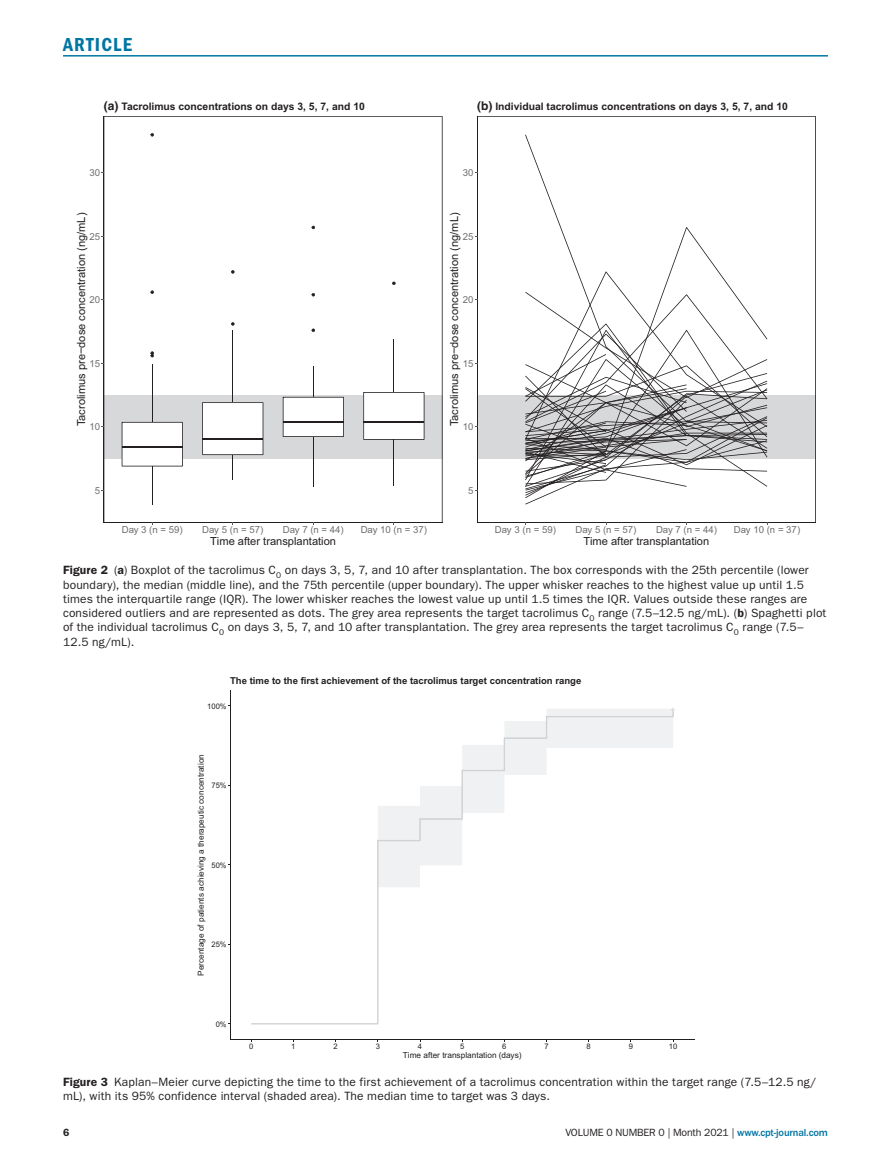
<style>
.page{position:relative;width:891px;height:1175px;background:#fff}
.page>*{position:absolute;margin:0;border:0;box-sizing:border-box;transform-origin:0 0}
.t1{font:19.5px "ITC Franklin Gothic Std Dm Cd";letter-spacing:.06em;color:#0076a3}
.t2{font:12px/14.2px "ITC Franklin Gothic Std";letter-spacing:.015em;color:#231f20}
.t3{font:11.1px "Arial";color:#231f20}
.t4{font:10.5px "ITC Franklin Gothic Std";letter-spacing:-.015em;color:#231f20}
.t5{font:600 10.5px "ITC Franklin Gothic Std";color:#231f20}
.t6{font:700 10.35px "Arial";color:#231f20}
.t7{font:9.6px "Arial";color:#6d6e71}
.t8{font:700 9.6px "Arial";color:#231f20}
.t9{font:8.85px "Arial";color:#d1d2d4}
.t10{font:8.25px "Arial";color:#231f20}
.t11{font:7.65px "Arial";color:#231f20}
.s1{font-family:"Helvetica";font-size:12px}
.s2{font-weight:600}
.s3{font-weight:500;color:#0076a3}
</style>
<div class="page">
<hr style="left:63px;top:55px;width:765px;height:2px;background:#0076a3">
<svg style="left:105px;top:116px;width:337px;height:406px"></svg>
<hr style="left:104px;top:116px;width:1px;height:406px;background:#231f20">
<hr style="left:104px;top:522px;width:338px;height:1px;background:#231f20">
<svg style="left:478px;top:116px;width:337px;height:389px"></svg>
<hr style="left:477px;top:116px;width:1px;height:406px;background:#231f20">
<hr style="left:477px;top:522px;width:338px;height:1px;background:#231f20">
<svg style="left:547px;top:709px;width:126px;height:2px"></svg>
<svg style="left:377px;top:711px;width:296px;height:312px"></svg>
<hr style="left:230px;top:690px;width:1px;height:349px;background:#231f20">
<hr style="left:230px;top:1039px;width:464px;height:1px;background:#231f20">
<h1 class="t1" style="left:63px;top:33px;width:71px">ARTICLE</h1>
<p class="t6" style="left:104px;top:99px;width:262px"><span class="s1">(a)</span> Tacrolimus concentrations on days 3, 5, 7, and 10</p>
<p class="t6" style="left:477px;top:99px;width:312px"><span class="s1">(b)</span> Individual tacrolimus concentrations on days 3, 5, 7, and 10</p>
<p class="t7" style="left:90px;top:167px;width:12px">30</p>
<p class="t7" style="left:463px;top:167px;width:12px">30</p>
<p class="t3" style="left:74px;top:426px;width:215px;rotate:-90deg">Tacrolimus pre−dose concentration (ng/mL)</p>
<p class="t7" style="left:90px;top:230px;width:12px">25</p>
<p class="t7" style="left:90px;top:293px;width:12px">20</p>
<p class="t7" style="left:90px;top:357px;width:12px">15</p>
<p class="t7" style="left:90px;top:420px;width:12px">10</p>
<p class="t3" style="left:447px;top:426px;width:215px;rotate:-90deg">Tacrolimus pre−dose concentration (ng/mL)</p>
<p class="t7" style="left:463px;top:230px;width:12px">25</p>
<p class="t7" style="left:463px;top:293px;width:12px">20</p>
<p class="t7" style="left:463px;top:357px;width:12px">15</p>
<p class="t7" style="left:463px;top:420px;width:12px">10</p>
<p class="t7" style="left:95px;top:484px;width:7px">5</p>
<p class="t7" style="left:468px;top:484px;width:7px">5</p>
<p class="t7" style="left:122px;top:523px;width:62px">Day 3 (n = 59)</p>
<p class="t7" style="left:202px;top:523px;width:62px">Day 5 (n = 57)</p>
<p class="t7" style="left:283px;top:523px;width:62px">Day 7 (n = 44)</p>
<p class="t7" style="left:361px;top:523px;width:68px">Day 10 (n = 37)</p>
<p class="t3" style="left:210px;top:534px;width:127px">Time after transplantation</p>
<p class="t7" style="left:495px;top:523px;width:62px">Day 3 (n = 59)</p>
<p class="t7" style="left:576px;top:523px;width:62px">Day 5 (n = 57)</p>
<p class="t7" style="left:656px;top:523px;width:62px">Day 7 (n = 44)</p>
<p class="t7" style="left:734px;top:523px;width:68px">Day 10 (n = 37)</p>
<p class="t3" style="left:583px;top:534px;width:127px">Time after transplantation</p>
<p class="t2" style="left:63px;top:563px;width:765px"><span class="s2">Figure 2</span> (<span class="s2">a</span>) Boxplot of the tacrolimus C<sub>0</sub> on days 3, 5, 7, and 10 after transplantation. The box corresponds with the 25th percentile (lower boundary), the median (middle line), and the 75th percentile (upper boundary). The upper whisker reaches to the highest value up until 1.5 times the interquartile range (IQR). The lower whisker reaches the lowest value up until 1.5 times the IQR. Values outside these ranges are considered outliers and are represented as dots. The grey area represents the target tacrolimus C<sub>0</sub> range (7.5–12.5 ng/mL). (<span class="s2">b</span>) Spaghetti plot of the individual tacrolimus C<sub>0</sub> on days 3, 5, 7, and 10 after transplantation. The grey area represents the target tacrolimus C<sub>0</sub> range (7.5– 12.5 ng/mL).</p>
<p class="t8" style="left:230px;top:674px;width:353px">The time to the first achievement of the tacrolimus target concentration range</p>
<p class="t11" style="left:207px;top:701px;width:21px">100%</p>
<p class="t10" style="left:196px;top:975px;width:223px;rotate:-90deg">Percentage of patients achieving a therapeutic concentration</p>
<p class="t11" style="left:211px;top:780px;width:17px">75%</p>
<p class="t11" style="left:211px;top:859px;width:17px">50%</p>
<p class="t11" style="left:211px;top:939px;width:17px">25%</p>
<p class="t11" style="left:216px;top:1018px;width:13px">0%</p>
<p class="t9" style="left:671px;top:704px;width:7px">+</p>
<p class="t11" style="left:249px;top:1040px;width:6px">0</p>
<p class="t11" style="left:291px;top:1040px;width:6px">1</p>
<p class="t11" style="left:333px;top:1040px;width:6px">2</p>
<p class="t11" style="left:376px;top:1040px;width:6px">3</p>
<p class="t11" style="left:418px;top:1040px;width:6px">4</p>
<p class="t11" style="left:460px;top:1040px;width:6px">5</p>
<p class="t11" style="left:502px;top:1040px;width:6px">6</p>
<p class="t11" style="left:544px;top:1040px;width:6px">7</p>
<p class="t11" style="left:587px;top:1040px;width:6px">8</p>
<p class="t11" style="left:629px;top:1040px;width:6px">9</p>
<p class="t11" style="left:669px;top:1040px;width:10px">10</p>
<p class="t10" style="left:403px;top:1049px;width:120px">Time after transplantation (days)</p>
<p class="t2" style="left:63px;top:1074px;width:755px"><span class="s2">Figure 3</span> Kaplan–Meier curve depicting the time to the first achievement of a tacrolimus concentration within the target range (7.5–12.5 ng/ mL), with its 95% confidence interval (shaded area). The median time to target was 3 days.</p>
<p class="t5" style="left:63px;top:1125px;width:8px">6</p>
<p class="t4" style="left:565px;top:1126px;width:264px">VOLUME 0 NUMBER 0 | Month 2021 | <span class="s3">www.cpt-journal.com</span></p>
</div>
